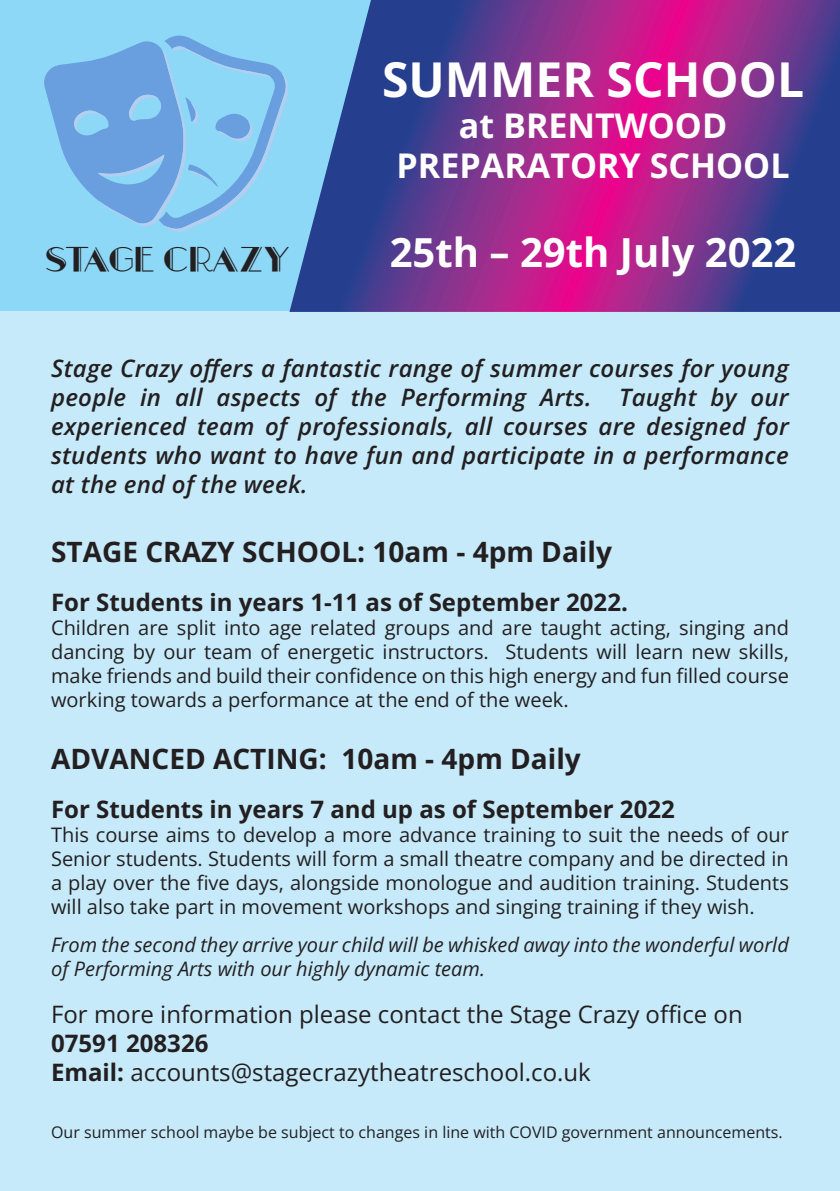
<style>
.page{position:relative;width:840px;height:1191px;background:#fff}
.page>*{position:absolute;margin:0;border:0;box-sizing:border-box;transform-origin:0 0}
.t1{font:700 48px "Open Sans";color:#fff}
.t2{font:700 40px "Open Sans";color:#fff}
.t3{font:35.8px "Boul Mich";color:#231f20}
.t4{font:700 34px/40.8px "Open Sans";color:#fff;text-align:center}
.t5{font:700 28px "Open Sans";color:#231f20}
.t6{font:italic 600 24px/28.8px "Open Sans";letter-spacing:.01em;color:#231f20;text-align:justify}
.t7{font:24px/28.8px "Open Sans";color:#231f20}
.t8{font:700 24px "Open Sans";color:#231f20}
.t9{font:20px/24px "Open Sans";color:#231f20;text-align:justify}
.t10{font:italic 20px/24px "Open Sans";color:#231f20}
.t11{font:16px "Open Sans";color:#231f20}
.s1{font-weight:700}
</style>
<div class="page">
<div style="left:0;top:0;width:839px;height:312px;background:#8dd7f7"></div>
<div style="left:0;top:312px;width:839px;height:879px;background:#c6eafa"></div>
<svg style="left:289px;top:0;width:550px;height:312px;background:#7a3d95"></svg>
<svg style="left:44px;top:36px;width:244px;height:196px"></svg>
<h3 class="t3" style="left:46px;top:241px;width:246px">STAGE CRAZY</h3>
<h1 class="t1" style="left:382px;top:46px;width:423px">SUMMER SCHOOL</h1>
<h3 class="t4" style="left:396px;top:104px;width:394px">at BRENTWOOD<br>PREPARATORY SCHOOL</h3>
<h2 class="t2" style="left:389px;top:225px;width:408px">25th – 29th July 2022</h2>
<p class="t6" style="left:51px;top:353px;width:738px">Stage Crazy offers a fantastic range of summer courses for young people in all aspects of the Performing Arts. Taught by our experienced team of professionals, all courses are designed for students who want to have fun and participate in a performance at the end of the week.</p>
<h3 class="t5" style="left:51px;top:533px;width:562px">STAGE CRAZY SCHOOL: 10am - 4pm Daily</h3>
<p class="t8" style="left:51px;top:586px;width:578px">For Students in years 1-11 as of September 2022.</p>
<p class="t9" style="left:51px;top:615px;width:739px">Children are split into age related groups and are taught acting, singing and dancing by our team of energetic instructors. Students will learn new skills, make friends and build their confidence on this high energy and fun filled course working towards a performance at the end of the week.</p>
<h3 class="t5" style="left:51px;top:740px;width:531px">ADVANCED ACTING: 10am - 4pm Daily</h3>
<p class="t8" style="left:51px;top:793px;width:625px">For Students in years 7 and up as of September 2022</p>
<p class="t9" style="left:51px;top:822px;width:739px">This course aims to develop a more advance training to suit the needs of our Senior students. Students will form a small theatre company and be directed in a play over the five days, alongside monologue and audition training. Students will also take part in movement workshops and singing training if they wish.</p>
<p class="t10" style="left:51px;top:932px;width:738px">From the second they arrive your child will be whisked away into the wonderful world of Performing Arts with our highly dynamic team.</p>
<p class="t7" style="left:51px;top:999px;width:692px">For more information please contact the Stage Crazy office on</p>
<p class="t7" style="left:51px;top:1028px;width:541px"><span class="s1">07591 208326<br>Email:</span> accounts@stagecrazytheatreschool.co.uk</p>
<p class="t11" style="left:51px;top:1121px;width:732px">Our summer school maybe be subject to changes in line with COVID government announcements.</p>
</div>
